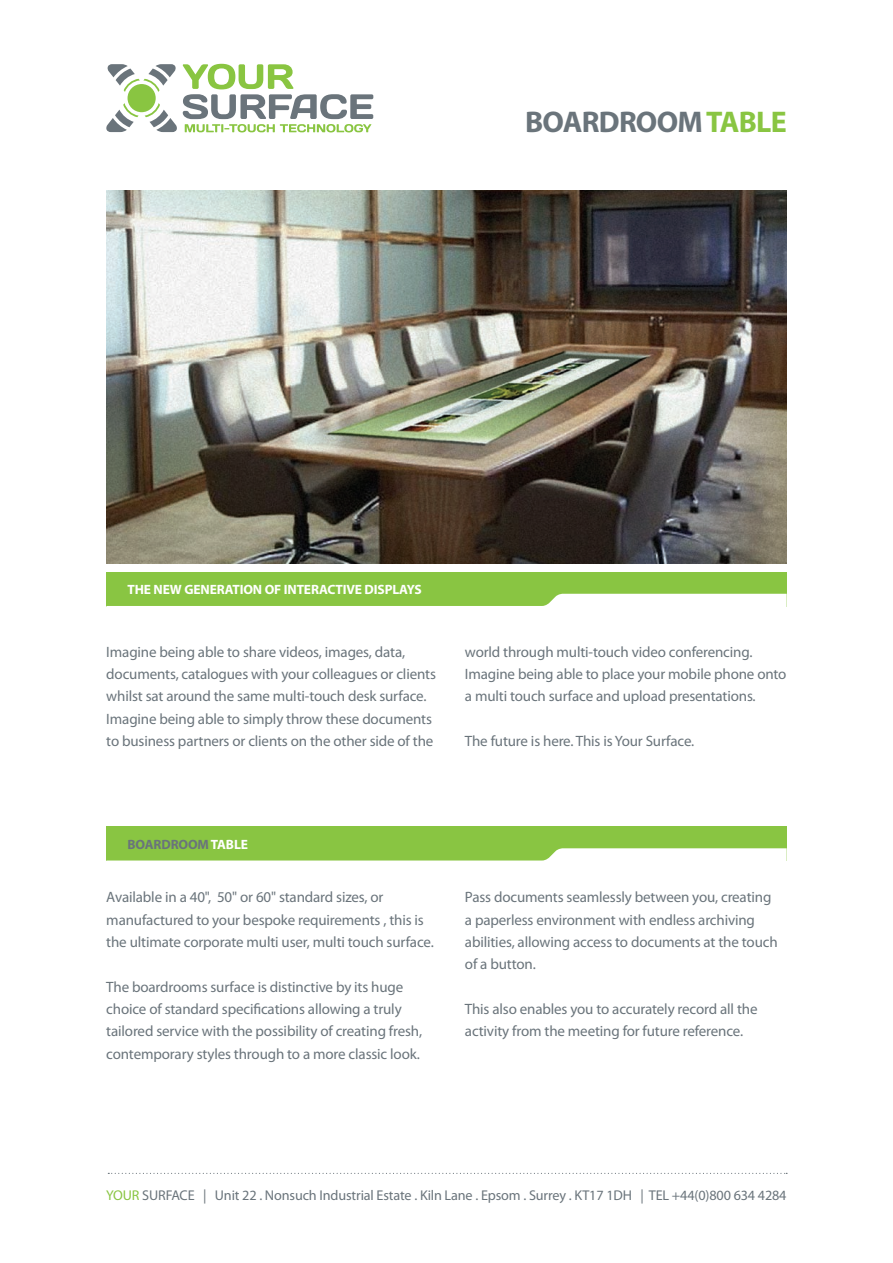
<style>
.page{position:relative;width:893px;height:1263px;background:#fff}
.page>*{position:absolute;margin:0;border:0;box-sizing:border-box;transform-origin:0 0}
.t1{font:700 30px "Myriad Pro";letter-spacing:-.025em;color:#6a747b}
.t2{font:15px/22.4px "Myriad Pro";letter-spacing:-.01em;color:#6a747b}
.t3{font:14.1px "Myriad Pro";letter-spacing:-.01em;color:#6a747b}
.t4{font:700 13.5px "Myriad Pro";letter-spacing:-.01em;color:#fff}
.t5{font:700 13.5px "Myriad Pro";letter-spacing:-.01em;color:#6a747b}
.s1{color:#89c542}
.s2{color:#fff}
</style>
<div class="page">
<div style="left:106px;top:827px;width:681px;height:34px;background:#89c542"></div>
<svg style="left:106px;top:848px;width:681px;height:13px"></svg>
<svg style="left:106px;top:64px;width:267px;height:68px"></svg>
<img style="left:106px;top:191px;width:681px;height:373px">
<svg style="left:108px;top:1173px;width:679px;height:1px"></svg>
<div style="left:106px;top:572px;width:681px;height:34px;background:#89c542"></div>
<svg style="left:106px;top:594px;width:681px;height:13px"></svg>
<h1 class="t1" style="left:525px;top:103px;width:263px">BOARDROOM <span class="s1">TABLE</span></h1>
<p class="t4" style="left:127px;top:581px;width:296px">THE NEW GENERATION OF INTERACTIVE DISPLAYS</p>
<p class="t2" style="left:106px;top:640px;width:331px">Imagine being able to share videos, images, data, documents, catalogues with your colleagues or clients whilst sat around the same multi-touch desk surface.<br>Imagine being able to simply throw these documents to business partners or clients on the other side of the</p>
<p class="t2" style="left:465px;top:640px;width:323px">world through multi-touch video conferencing.<br>Imagine being able to place your mobile phone onto a multi touch surface and upload presentations.</p>
<p class="t2" style="left:465px;top:730px;width:231px">The future is here. This is Your Surface.</p>
<p class="t5" style="left:127px;top:835px;width:122px">BOARDROOM <span class="s2">TABLE</span></p>
<p class="t2" style="left:106px;top:886px;width:329px">Available in a 40", 50" or 60" standard sizes, or manufactured to your bespoke requirements , this is the ultimate corporate multi user, multi touch surface.</p>
<p class="t2" style="left:106px;top:975px;width:317px">The boardrooms surface is distinctive by its huge choice of standard specifications allowing a truly tailored service with the possibility of creating fresh, contemporary styles through to a more classic look.</p>
<p class="t2" style="left:465px;top:886px;width:314px">Pass documents seamlessly between you, creating a paperless environment with endless archiving abilities, allowing access to documents at the touch of a button.</p>
<p class="t2" style="left:465px;top:997px;width:294px">This also enables you to accurately record all the activity from the meeting for future reference.</p>
<p class="t3" style="left:106px;top:1187px;width:682px"><span class="s1">YOUR</span> SURFACE | Unit 22 . Nonsuch Industrial Estate . Kiln Lane . Epsom . Surrey . KT17 1DH | TEL +44(0)800 634 4284</p>
</div>
